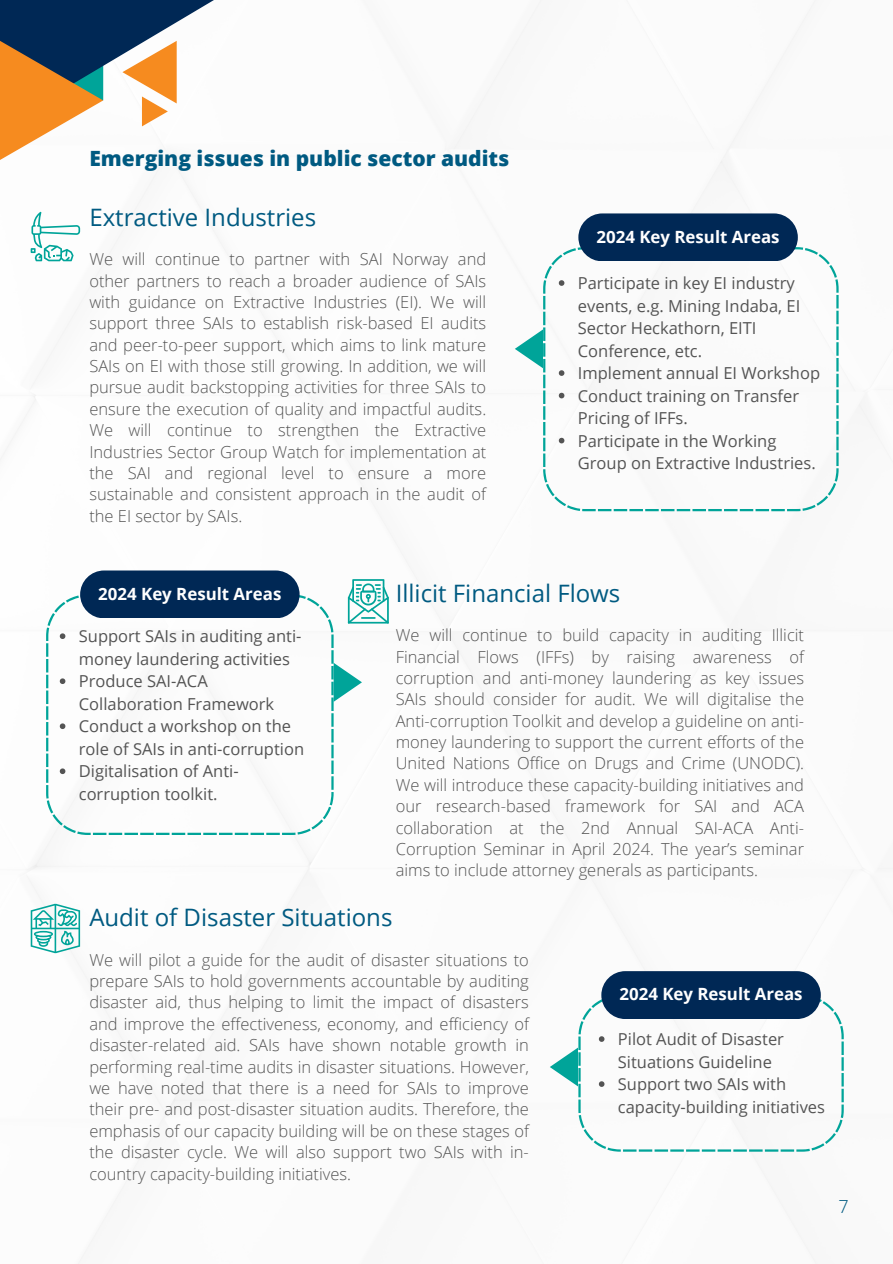
<style>
.page{position:relative;width:893px;height:1264px;background:#fff}
.page>*{position:absolute;margin:0;border:0;box-sizing:border-box;transform-origin:0 0}
.t1{font:24px "Open Sans";color:#005a81}
.t2{font:800 21px "Open Sans";color:#005a81}
.t3{font:300 18px "Open Sans";color:#005a81}
.t4{font:700 16.8px "Open Sans";color:#fff}
.t5{font:300 16.5px/21.3px "Open Sans";color:#545454;text-align:justify}
.t6{font:16.5px/22.5px "Open Sans";color:#545454}
</style>
<div class="page">
<svg style="left:543px;top:247px;width:295px;height:264px"></svg>
<div style="left:578px;top:213px;width:219px;height:48px;background:#002855;border-radius:24px"></div>
<svg style="left:515px;top:329px;width:28px;height:39px"></svg>
<svg style="left:46px;top:594px;width:287px;height:241px"></svg>
<div style="left:80px;top:570px;width:219px;height:48px;background:#002855;border-radius:24px"></div>
<svg style="left:333px;top:662px;width:29px;height:39px"></svg>
<svg style="left:0;top:0;width:214px;height:160px"></svg>
<div style="left:601px;top:971px;width:219px;height:48px;background:#002855;border-radius:24px"></div>
<svg style="left:31px;top:212px;width:49px;height:49px"></svg>
<svg style="left:348px;top:579px;width:41px;height:44px"></svg>
<svg style="left:31px;top:903px;width:49px;height:50px"></svg>
<svg style="left:558px;top:280px;width:6px;height:6px"></svg>
<svg style="left:558px;top:370px;width:6px;height:6px"></svg>
<svg style="left:558px;top:393px;width:6px;height:5px"></svg>
<svg style="left:558px;top:438px;width:6px;height:5px"></svg>
<svg style="left:60px;top:633px;width:5px;height:6px"></svg>
<svg style="left:60px;top:678px;width:5px;height:6px"></svg>
<svg style="left:60px;top:723px;width:5px;height:6px"></svg>
<svg style="left:60px;top:768px;width:5px;height:6px"></svg>
<svg style="left:550px;top:995px;width:293px;height:156px"></svg>
<p class="t2" style="left:89px;top:143px;width:421px">Emerging issues in public sector audits</p>
<p class="t1" style="left:89px;top:200px;width:228px">Extractive Industries</p>
<p class="t5" style="left:89px;top:248px;width:398px">We will continue to partner with SAI Norway and other partners to reach a broader audience of SAIs with guidance on Extractive Industries (EI). We will support three SAIs to establish risk-based EI audits and peer-to-peer support, which aims to link mature SAIs on EI with those still growing. In addition, we will pursue audit backstopping activities for three SAIs to ensure the execution of quality and impactful audits.<br>We will continue to strengthen the Extractive Industries Sector Group Watch for implementation at the SAI and regional level to ensure a more sustainable and consistent approach in the audit of the EI sector by SAIs.</p>
<p class="t4" style="left:596px;top:225px;width:184px">2024 Key Result Areas</p>
<h2 class="t6" style="left:577px;top:271px;width:224px">Participate in key EI industry events, e.g. Mining Indaba, EI<br>Sector Heckathorn, EITI<br>Conference, etc.</h2>
<p class="t6" style="left:577px;top:361px;width:244px">Implement annual EI Workshop</p>
<h1 class="t6" style="left:577px;top:384px;width:223px">Conduct training on Transfer<br>Pricing of IFFs.</h1>
<p class="t6" style="left:577px;top:429px;width:239px">Participate in the Working<br>Group on Extractive Industries.</p>
<p class="t4" style="left:98px;top:582px;width:184px">2024 Key Result Areas</p>
<p class="t6" style="left:79px;top:624px;width:224px">Support SAIs in auditing anti&shy;money laundering activities</p>
<p class="t6" style="left:79px;top:669px;width:197px">Produce SAI-ACA<br>Collaboration Framework</p>
<p class="t6" style="left:79px;top:714px;width:227px">Conduct a workshop on the role of SAIs in anti-corruption</p>
<p class="t6" style="left:79px;top:759px;width:161px">Digitalisation of Anti&shy;corruption toolkit.</p>
<p class="t1" style="left:396px;top:576px;width:226px">Illicit Financial Flows</p>
<p class="t5" style="left:396px;top:624px;width:410px">We will continue to build capacity in auditing Illicit Financial Flows (IFFs) by raising awareness of corruption and anti-money laundering as key issues SAIs should consider for audit. We will digitalise the Anti-corruption Toolkit and develop a guideline on anti&shy;money laundering to support the current efforts of the United Nations Office on Drugs and Crime (UNODC).<br>We will introduce these capacity-building initiatives and our research-based framework for SAI and ACA collaboration at the 2nd Annual SAI-ACA Anti-Corruption Seminar in April 2024. The year’s seminar aims to include attorney generals as participants.</p>
<h1 class="t1" style="left:89px;top:900px;width:304px">Audit of Disaster Situations</h1>
<p class="t5" style="left:89px;top:948px;width:441px">We will pilot a guide for the audit of disaster situations to prepare SAIs to hold governments accountable by auditing disaster aid, thus helping to limit the impact of disasters and improve the effectiveness, economy, and efficiency of disaster-related aid. SAIs have shown notable growth in performing real-time audits in disaster situations. However, we have noted that there is a need for SAIs to improve their pre- and post-disaster situation audits. Therefore, the emphasis of our capacity building will be on these stages of the disaster cycle. We will also support two SAIs with in&shy;country capacity-building initiatives.</p>
<p class="t4" style="left:619px;top:982px;width:184px">2024 Key Result Areas</p>
<p class="t6" style="left:618px;top:1027px;width:167px">Pilot Audit of Disaster<br>Situations Guideline</p>
<h1 class="t6" style="left:618px;top:1072px;width:209px">Support two SAIs with capacity-building initiatives</h1>
<p class="t3" style="left:838px;top:1193px;width:12px">7</p>
</div>
